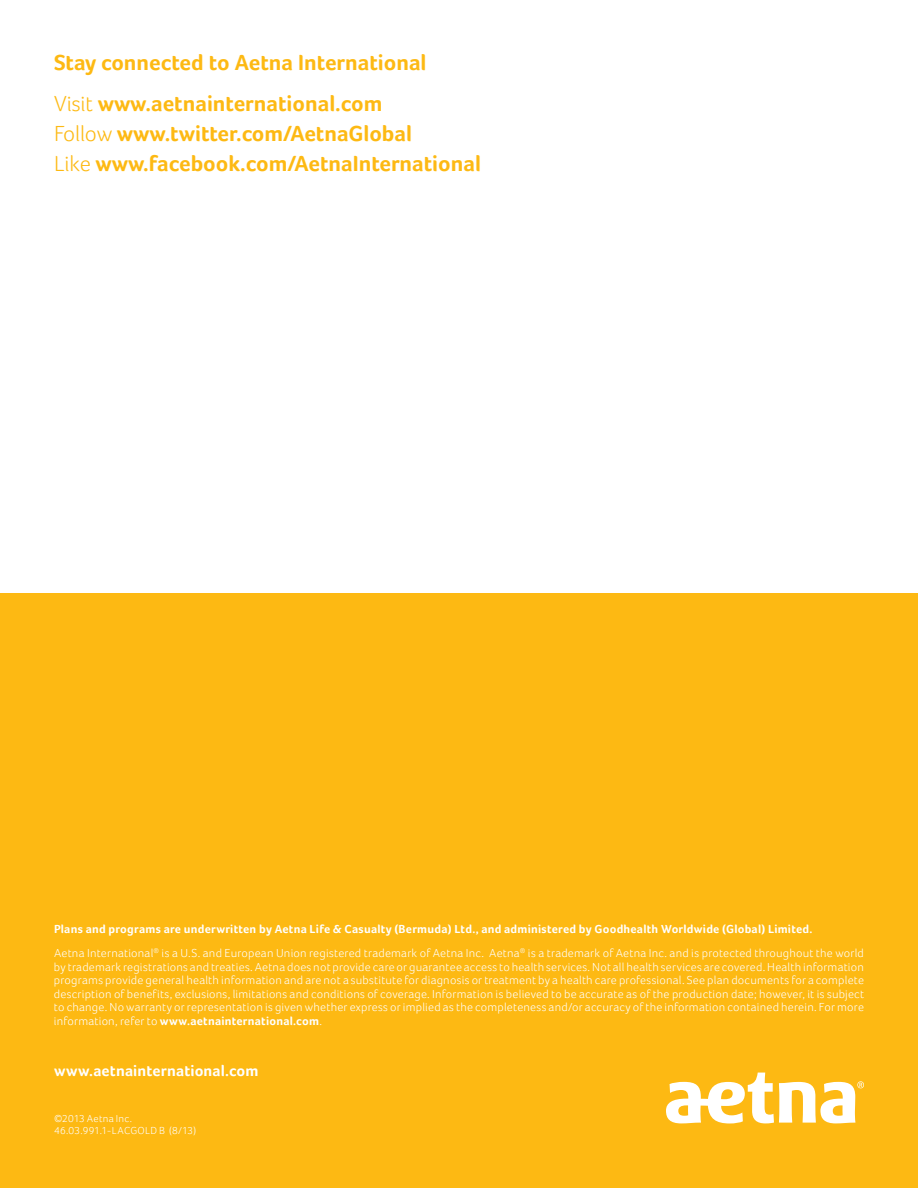
<style>
.page{position:relative;width:918px;height:1188px;background:#fff}
.page>*{position:absolute;margin:0;border:0;box-sizing:border-box;transform-origin:0 0}
.t1{font:700 22.5px/40.8px "Foco";color:#fdb913}
.t2{font:700 15.75px "Foco";letter-spacing:.01em;color:#fff}
.t3{font:300 12px/13.5px "Foco";letter-spacing:.02em;color:#fff}
.t4{font:300 10.5px/12px "Foco";letter-spacing:.025em;color:#fff}
.s1{font-weight:300}
.s2{font-weight:700}
</style>
<div class="page">
<div style="left:0;top:594px;width:918px;height:594px;background:#fdb913"></div>
<svg style="left:666px;top:1073px;width:198px;height:51px"></svg>
<h1 class="t1" style="left:54px;top:42px;width:374px">Stay connected to Aetna International<br><span class="s1">Visit</span> www.aetnainternational.com</h1>
<h1 class="t1" style="left:54px;top:118px;width:429px;line-height:30px"><span class="s1">Follow</span> www.twitter.com/AetnaGlobal<br><span class="s1">Like</span> www.facebook.com/AetnaInternational</h1>
<p class="t3" style="left:54px;top:916px;width:812px;line-height:24.3px"><span class="s2">Plans and programs are underwritten by Aetna Life &amp; Casualty (Bermuda) Ltd., and administered by Goodhealth Worldwide (Global) Limited.<br></span>Aetna International<sup>®</sup> is a U.S. and European Union registered trademark of Aetna Inc. Aetna<sup>®</sup> is a trademark of Aetna Inc. and is protected throughout the world</p>
<p class="t3" style="left:54px;top:960px;width:812px;text-align:justify">by trademark registrations and treaties. Aetna does not provide care or guarantee access to health services. Not all health services are covered. Health information programs provide general health information and are not a substitute for diagnosis or treatment by a health care professional. See plan documents for a complete description of benefits, exclusions, limitations and conditions of coverage. Information is believed to be accurate as of the production date; however, it is subject to change. No warranty or representation is given whether express or implied as the completeness and/or accuracy of the information contained herein. For more information, refer to <span class="s2">www.aetnainternational.com</span>.</p>
<h2 class="t2" style="left:54px;top:1062px;width:206px">www.aetnainternational.com</h2>
<p class="t4" style="left:54px;top:1112px;width:144px">©2013 Aetna Inc.<br>46.03.991.1-LACGOLD B (8/13)</p>
</div>
